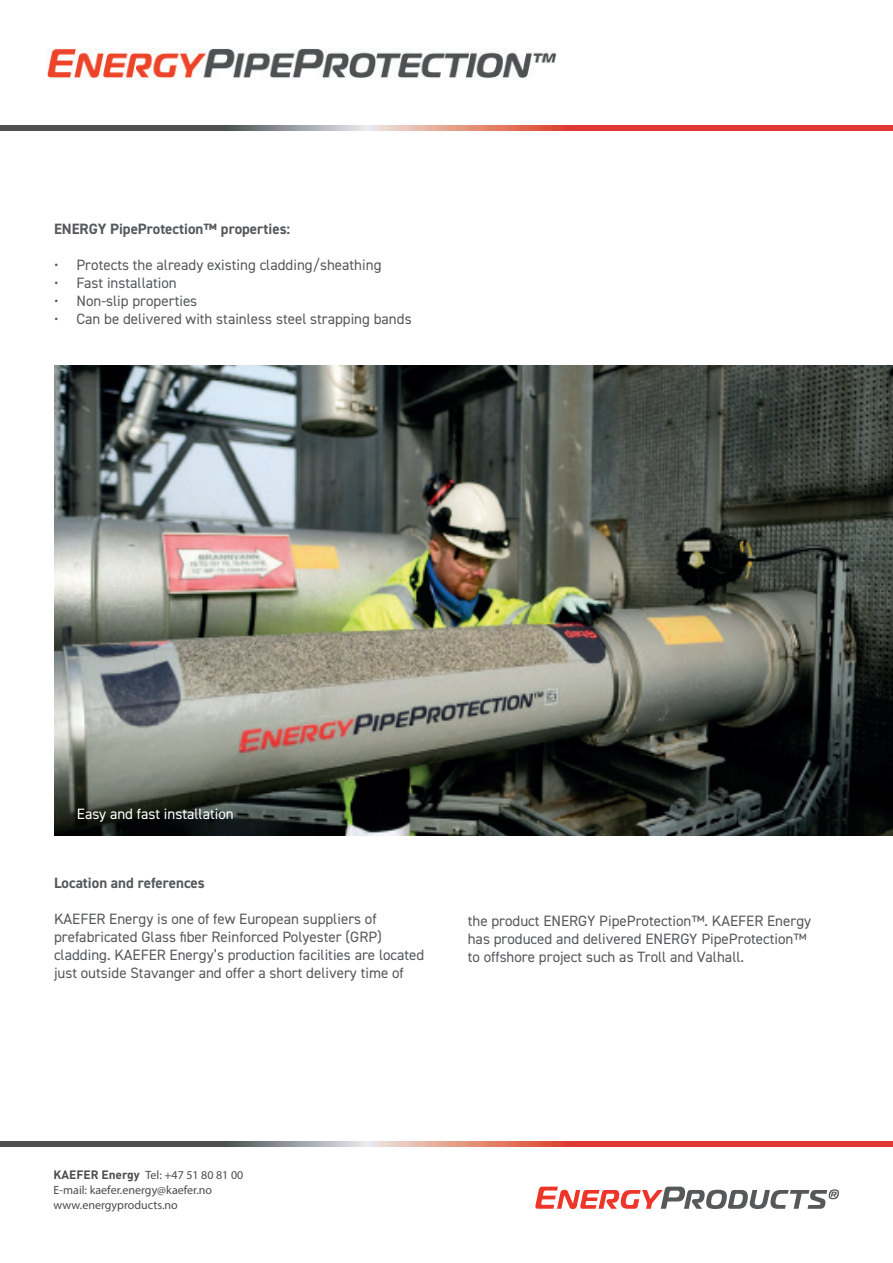
<style>
.page{position:relative;width:893px;height:1263px;background:#fff}
.page>*{position:absolute;margin:0;border:0;box-sizing:border-box;transform-origin:0 0}
.t1{font:15px/18px "DIN2014";color:#57585a}
.t2{font:700 15px "DIN2014";color:#57585a}
.t3{font:15px "DIN2014";color:#fff}
.t4{font:12px/15px "Myriad Pro";color:#4b4c4d}
.s1{font-family:"DIN";font-weight:700}
</style>
<div class="page">
<img style="left:0;top:125px;width:893px;height:5px">
<img style="left:0;top:1142px;width:893px;height:4px">
<svg style="left:535px;top:1186px;width:304px;height:23px"></svg>
<img style="left:54px;top:366px;width:839px;height:469px">
<img style="left:47px;top:49px;width:509px;height:30px">
<p class="t2" style="left:54px;top:219px;width:238px">ENERGY PipeProtection™ properties:</p>
<p class="t1" style="left:54px;top:256px;width:329px">• Protects the already existing cladding/sheathing</p>
<p class="t1" style="left:54px;top:274px;width:124px">• Fast installation</p>
<p class="t1" style="left:54px;top:292px;width:145px">• Non-slip properties</p>
<p class="t1" style="left:54px;top:310px;width:359px">• Can be delivered with stainless steel strapping bands</p>
<p class="t3" style="left:77px;top:804px;width:158px">Easy and fast installation</p>
<p class="t2" style="left:54px;top:872px;width:152px">Location and references</p>
<p class="t1" style="left:54px;top:909px;width:372px">KAEFER Energy is one of few European suppliers of prefabricated Glass fiber Reinforced Polyester (GRP) cladding. KAEFER Energy’s production facilities are located just outside Stavanger and offer a short delivery time of</p>
<p class="t1" style="left:468px;top:911px;width:345px">the product ENERGY PipeProtection™. KAEFER Energy has produced and delivered ENERGY PipeProtection™ to offshore project such as Troll and Valhall.</p>
<p class="t4" style="left:54px;top:1167px;width:191px"><span class="s1">KAEFER Energy</span> Tel: +47 51 80 81 00<br>E-mail: kaefer.energy@kaefer.no www.energyproducts.no</p>
</div>
